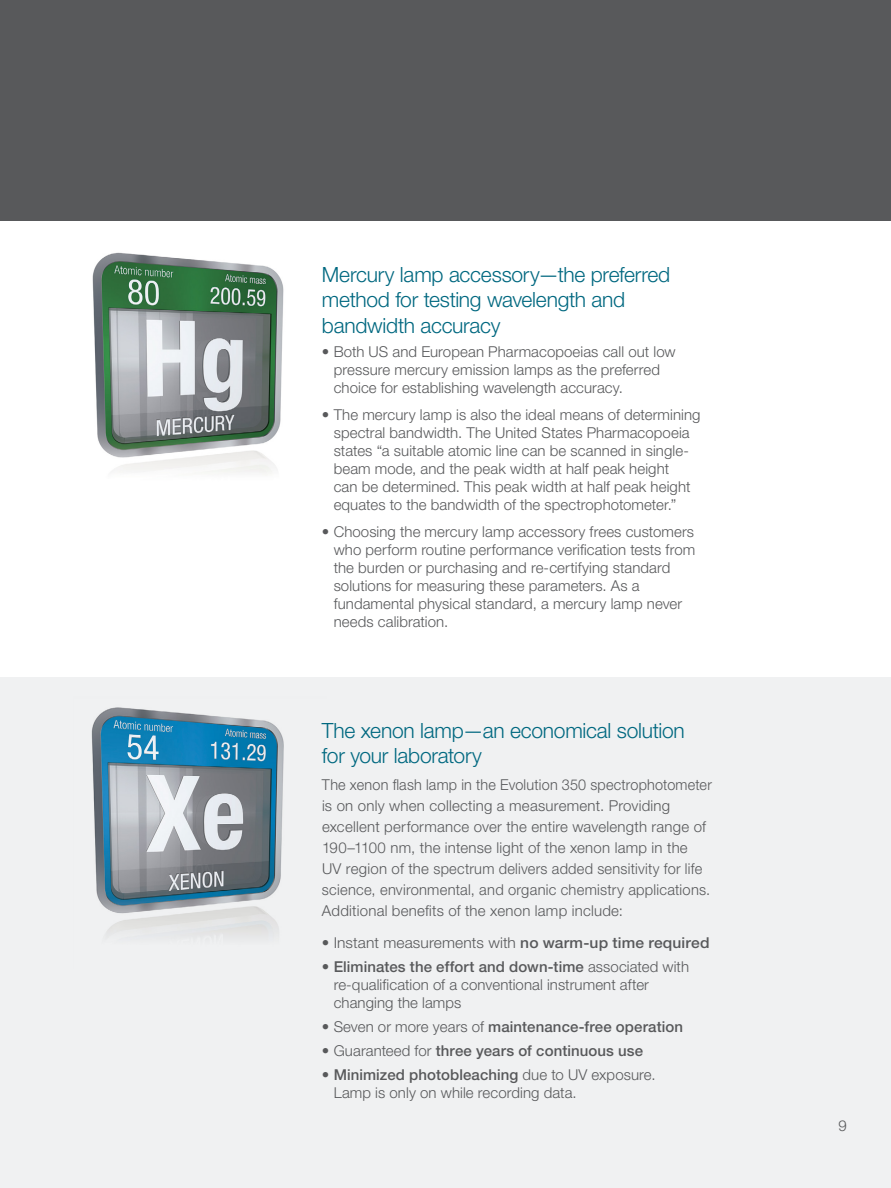
<style>
.page{position:relative;width:891px;height:1188px;background:#fff}
.page>*{position:absolute;margin:0;border:0;box-sizing:border-box;transform-origin:0 0}
.t1{font:300 21px/25.5px "Helvetica Neue LT Std";letter-spacing:-.01em;color:#006880}
.t2{font:300 15px/18px "Helvetica Neue LT Std";letter-spacing:.005em;color:#58595b}
.t3{font:300 15px/21px "Helvetica Neue LT Std";letter-spacing:.005em;color:#58595b;scale:.96 1}
.t4{font:500 15px "Helvetica Neue LT Std";letter-spacing:.005em;color:#58595b}
.s1{font-weight:500}
.s2{font-weight:300}
</style>
<div class="page">
<div style="left:0;top:677px;width:891px;height:511px;background:#f0f1f2"></div>
<div style="left:0;top:0;width:891px;height:220px;background:#58595b"></div>
<img style="left:92px;top:252px;width:192px;height:222px">
<img style="left:91px;top:708px;width:192px;height:206px">
<h1 class="t1" style="left:322px;top:261px;width:350px">Mercury lamp accessory—the preferred method for testing wavelength and bandwidth accuracy</h1>
<p class="t2" style="left:334px;top:342px;width:344px;text-indent:-12px">• Both US and European Pharmacopoeias call out low pressure mercury emission lamps as the preferred choice for establishing wavelength accuracy.</p>
<p class="t2" style="left:334px;top:405px;width:368px;text-indent:-12px">• The mercury lamp is also the ideal means of determining spectral bandwidth. The United States Pharmacopoeia states “a suitable atomic line can be scanned in single&shy;beam mode, and the peak width at half peak height<br>can be determined. This peak width at half peak height equates to the bandwidth of the spectrophotometer.”</p>
<p class="t2" style="left:334px;top:522px;width:363px;text-indent:-12px">• Choosing the mercury lamp accessory frees customers who perform routine performance verification tests from the burden or purchasing and re-certifying standard solutions for measuring these parameters. As a fundamental physical standard, a mercury lamp never needs calibration.</p>
<h1 class="t1" style="left:322px;top:717px;width:364px">The xenon lamp—an economical solution for your laboratory</h1>
<p class="t3" style="left:322px;top:774px;width:408px">The xenon flash lamp in the Evolution 350 spectrophotometer is on only when collecting a measurement. Providing excellent performance over the entire wavelength range of 190–1100 nm, the intense light of the xenon lamp in the<br>UV region of the spectrum delivers added sensitivity for life science, environmental, and organic chemistry applications.<br>Additional benefits of the xenon lamp include:</p>
<p class="t2" style="left:322px;top:933px;width:389px">• Instant measurements with <span class="s1">no warm-up time required</span></p>
<p class="t2" style="left:334px;top:957px;width:357px;text-indent:-12px">• <span class="s1">Eliminates the effort and down-time</span> associated with re-qualification of a conventional instrument after changing the lamps</p>
<p class="t4" style="left:322px;top:1017px;width:363px"><span class="s2">• Seven or more years of</span> maintenance-free operation</p>
<p class="t4" style="left:322px;top:1041px;width:323px"><span class="s2">• Guaranteed for</span> three years of continuous use</p>
<p class="t2" style="left:334px;top:1065px;width:323px;text-indent:-12px">• <span class="s1">Minimized photobleaching</span> due to UV exposure.<br>Lamp is only on while recording data.</p>
<p class="t2" style="left:839px;top:1117px;width:10px">9</p>
</div>
